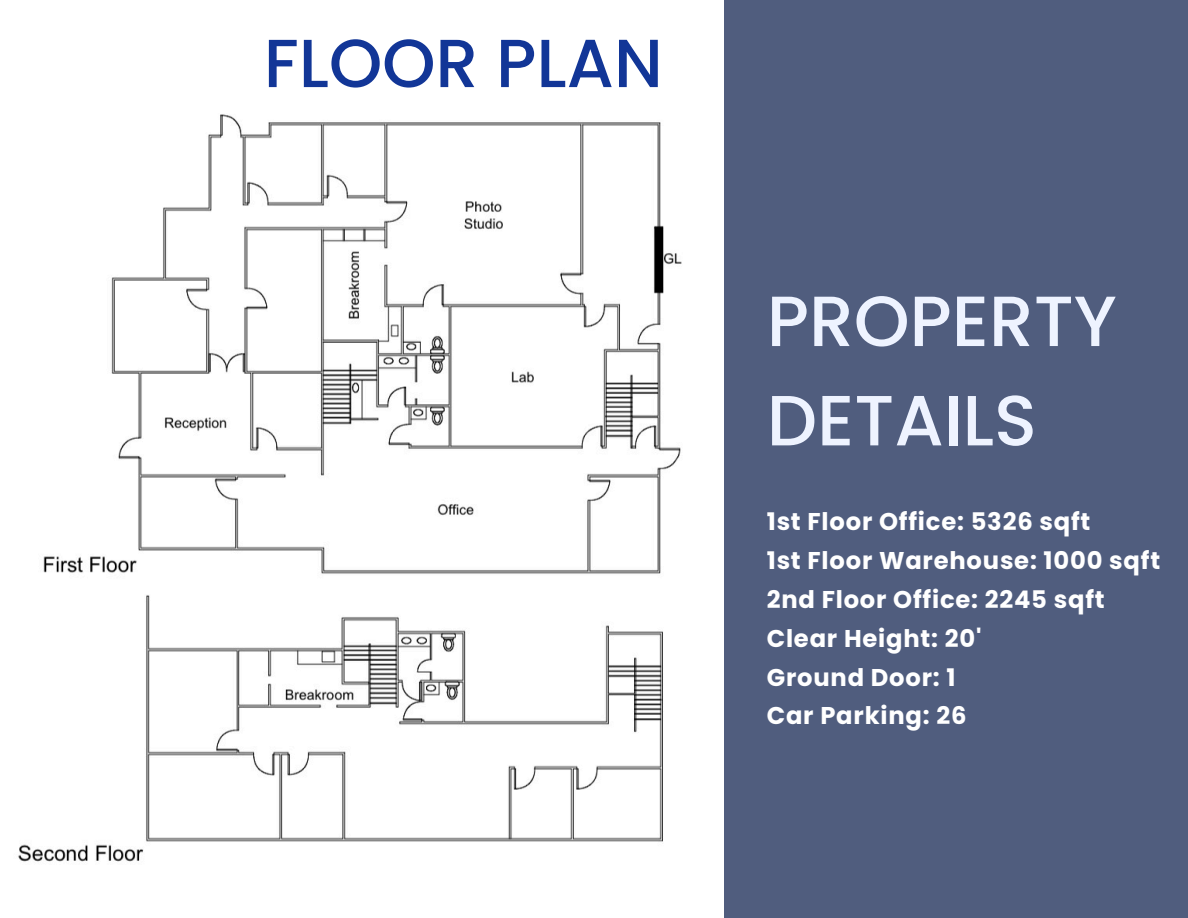
<style>
.page{position:relative;width:1188px;height:918px;background:#fff}
.page>*{position:absolute;margin:0;border:0;box-sizing:border-box;transform-origin:0 0}
.t1{font:500 70.95px/99.3px "Poppins";color:#eef3ff}
.t2{font:500 67.95px "Poppins";color:#123697}
.t3{font:700 24.3px "Poppins";letter-spacing:.035em;color:#fff}
</style>
<div class="page">
<img style="left:43px;top:105px;width:682px;height:489px">
<img style="left:18px;top:594px;width:707px;height:301px">
<div style="left:725px;top:0;width:463px;height:918px;background:#505d7e"></div>
<p class="t2" style="left:264px;top:16px;width:401px">FLOOR PLAN</p>
<p class="t1" style="left:767px;top:272px;width:351px">PROPERTY<br>DETAILS</p>
<p class="t3" style="left:767px;top:504px;width:325px">1st Floor Office: 5326 sqft</p>
<p class="t3" style="left:767px;top:543px;width:395px">1st Floor Warehouse: 1000 sqft</p>
<p class="t3" style="left:767px;top:582px;width:339px">2nd Floor Office: 2245 sqft</p>
<p class="t3" style="left:767px;top:621px;width:216px">Clear Height: 20'</p>
<p class="t3" style="left:767px;top:660px;width:190px">Ground Door: 1</p>
<h1 class="t3" style="left:767px;top:699px;width:201px">Car Parking: 26</h1>
</div>
